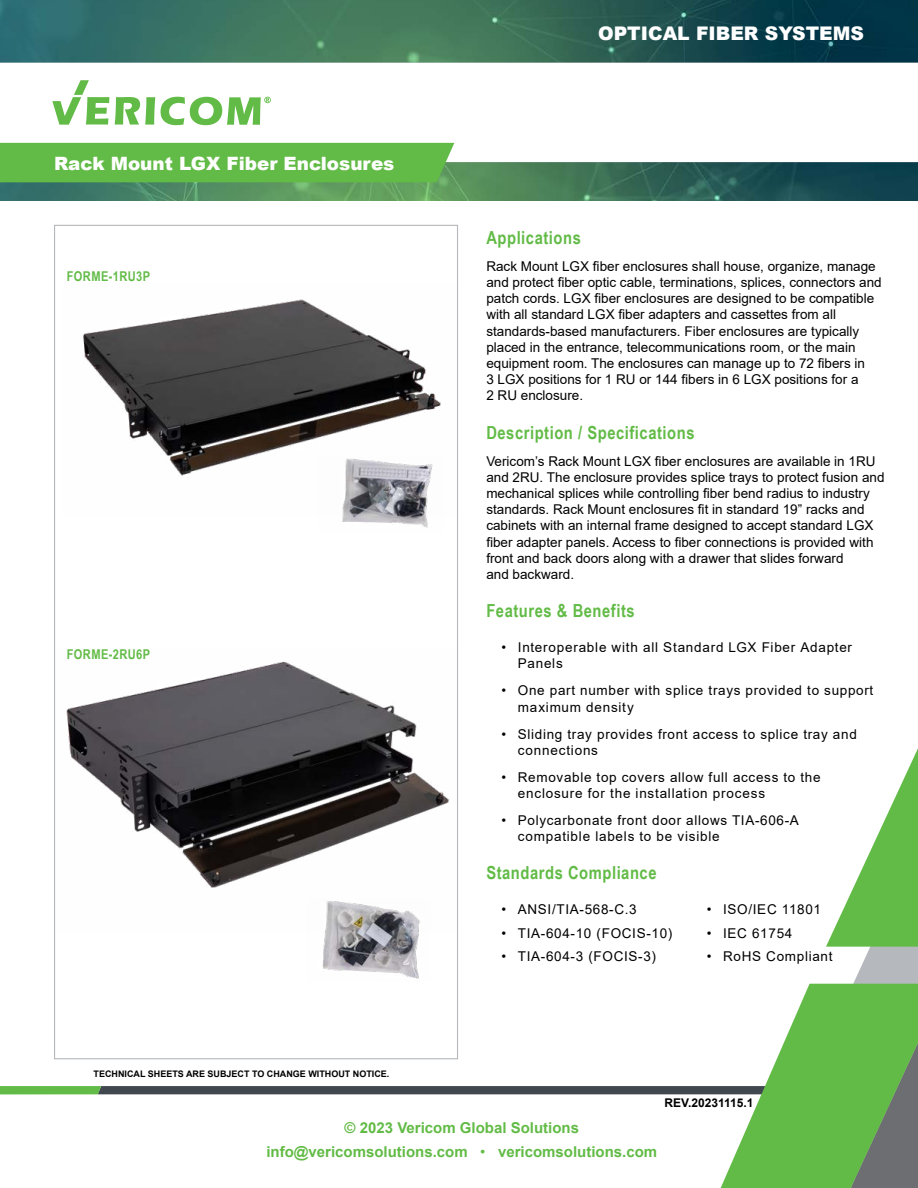
<style>
.page{position:relative;width:918px;height:1188px;background:#fff}
.page>*{position:absolute;margin:0;border:0;box-sizing:border-box;transform-origin:0 0}
.t1{font:900 18.75px "Arial";color:#fff}
.t2{font:900 18.3px "Arial";color:#fff}
.t3{font:700 18px "Arial Narrow";letter-spacing:.03em;color:#62bb46}
.t4{font:700 15px/24.8px "Arial";color:#62bb46;text-align:center}
.t5{font:13.5px/16.2px "Arial";color:#000}
.t6{font:13.5px/16.2px "Arial";letter-spacing:.05em;color:#000}
.t7{font:13.5px/16.2px "Arial";letter-spacing:.055em;color:#000}
.t8{font:700 13.5px "Arial Narrow";letter-spacing:.03em;color:#62bb46}
.t9{font:700 12px "Arial";color:#000}
.t10{font:700 9px "Arial";color:#000}
.s1{font-weight:400}
</style>
<div class="page">
<img style="left:0;top:0;width:918px;height:201px">
<svg style="left:115px;top:97px;width:40px;height:28px"></svg>
<svg style="left:52px;top:80px;width:57px;height:45px"></svg>
<svg style="left:161px;top:97px;width:110px;height:28px"></svg>
<svg style="left:98px;top:1059px;width:617px;height:35px"></svg>
<svg style="left:0;top:1086px;width:101px;height:8px"></svg>
<svg style="left:809px;top:947px;width:109px;height:37px;fill:#b5b8bc"></svg>
<svg style="left:715px;top:984px;width:203px;height:204px"></svg>
<svg style="left:826px;top:748px;width:92px;height:199px"></svg>
<div style="left:0;top:143px;width:454px;height:39px;background:#62bb46"></div>
<img style="left:83px;top:299px;width:358px;height:177px">
<img style="left:55px;top:649px;width:394px;height:284px">
<img style="left:320px;top:456px;width:121px;height:72px">
<img style="left:307px;top:899px;width:124px;height:80px">
<h2 class="t2" style="left:54px;top:150px;width:342px">Rack Mount LGX Fiber Enclosures</h2>
<p class="t8" style="left:67px;top:266px;width:85px">FORME-1RU3P</p>
<p class="t8" style="left:67px;top:644px;width:85px">FORME-2RU6P</p>
<p class="t10" style="left:94px;top:1068px;width:297px">TECHNICAL SHEETS ARE SUBJECT TO CHANGE WITHOUT NOTICE.</p>
<h1 class="t1" style="left:598px;top:19px;width:267px">OPTICAL FIBER SYSTEMS</h1>
<h3 class="t3" style="left:486px;top:224px;width:96px">Applications</h3>
<p class="t5" style="left:486px;top:258px;width:397px">Rack Mount LGX fiber enclosures shall house, organize, manage and protect fiber optic cable, terminations, splices, connectors and patch cords. LGX fiber enclosures are designed to be compatible with all standard LGX fiber adapters and cassettes from all standards-based manufacturers. Fiber enclosures are typically placed in the entrance, telecommunications room, or the main equipment room. The enclosures can manage up to 72 fibers in<br>3 LGX positions for 1 RU or 144 fibers in 6 LGX positions for a<br>2 RU enclosure.</p>
<h3 class="t3" style="left:486px;top:419px;width:210px">Description / Specifications</h3>
<p class="t5" style="left:486px;top:453px;width:400px">Vericom’s Rack Mount LGX fiber enclosures are available in 1RU and 2RU. The enclosure provides splice trays to protect fusion and mechanical splices while controlling fiber bend radius to industry standards. Rack Mount enclosures fit in standard 19” racks and cabinets with an internal frame designed to accept standard LGX fiber adapter panels. Access to fiber connections is provided with front and back doors along with a drawer that slides forward<br>and backward.</p>
<h3 class="t3" style="left:486px;top:597px;width:150px">Features &amp; Benefits</h3>
<p class="t7" style="left:518px;top:639px;width:336px;text-indent:-16px">• Interoperable with all Standard LGX Fiber Adapter<br>Panels</p>
<p class="t6" style="left:518px;top:682px;width:357px;text-indent:-16px">• One part number with splice trays provided to support maximum density</p>
<p class="t6" style="left:518px;top:726px;width:340px;text-indent:-16px">• Sliding tray provides front access to splice tray and connections</p>
<p class="t6" style="left:518px;top:769px;width:304px;text-indent:-16px">• Removable top covers allow full access to the enclosure for the installation process</p>
<p class="t6" style="left:518px;top:812px;width:283px;text-indent:-16px">• Polycarbonate front door allows TIA-606-A compatible labels to be visible</p>
<h3 class="t3" style="left:486px;top:859px;width:172px">Standards Compliance</h3>
<p class="t6" style="left:501px;top:901px;width:137px">• ANSI/TIA-568-C.3</p>
<p class="t6" style="left:501px;top:925px;width:173px">• TIA-604-10 (FOCIS-10)</p>
<p class="t6" style="left:501px;top:948px;width:156px">• TIA-604-3 (FOCIS-3)</p>
<p class="t6" style="left:707px;top:901px;width:116px">• ISO/IEC 11801</p>
<p class="t6" style="left:707px;top:925px;width:87px">• IEC 61754</p>
<p class="t6" style="left:707px;top:948px;width:127px">• RoHS Compliant</p>
<p class="t9" style="left:665px;top:1095px;width:90px">REV.20231115.1</p>
<p class="t4" style="left:266px;top:1115px;width:392px">© 2023 Vericom Global Solutions info@vericomsolutions.com <span class="s1">•</span> vericomsolutions.com</p>
</div>
